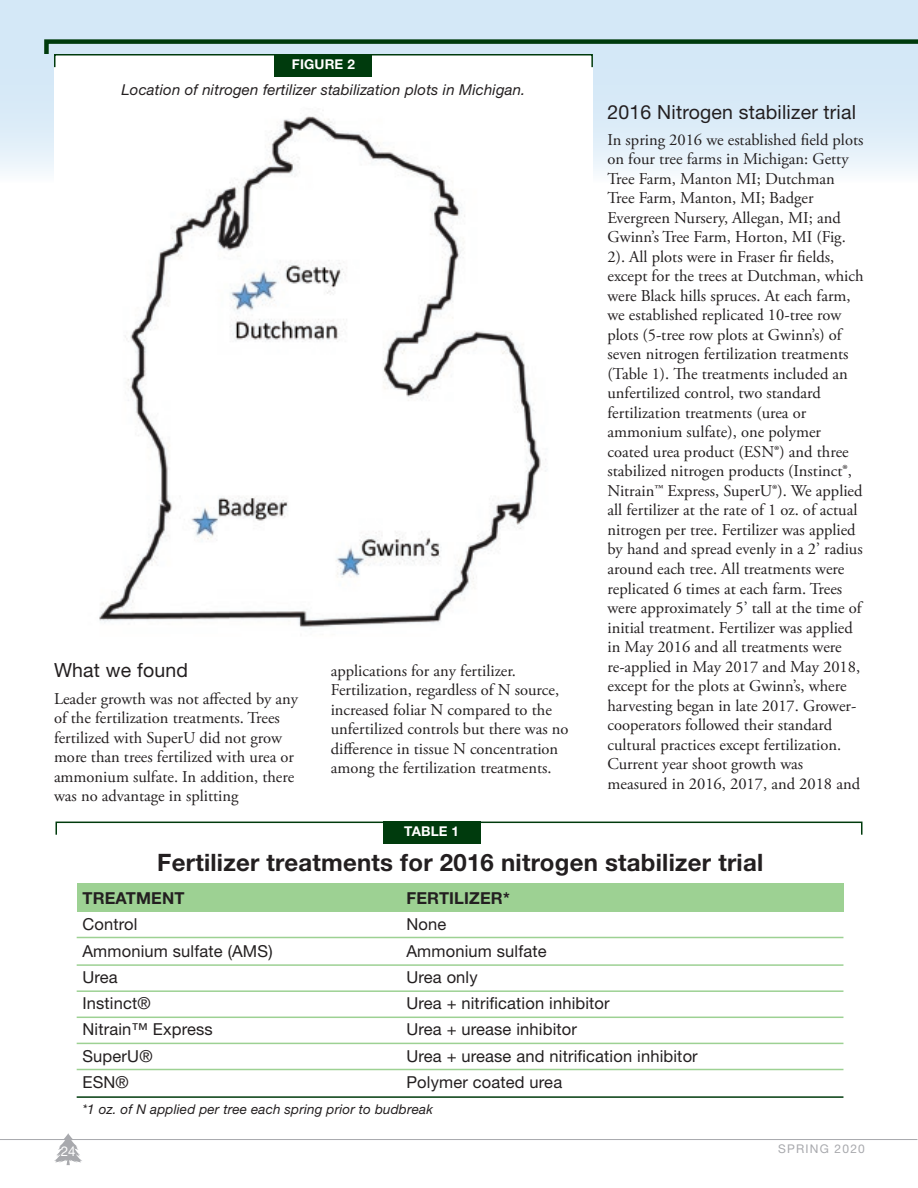
<style>
.page{position:relative;width:918px;height:1188px;background:#fff}
.page>*{position:absolute;margin:0;border:0;box-sizing:border-box;transform-origin:0 0}
.t1{font:700 24px "Helvetica Neue LT Std";letter-spacing:.01em;color:#231f20}
.t2{font:19.5px "Helvetica Neue LT Std";letter-spacing:.01em;color:#231f20}
.t3{font:16.5px/19.5px "Adobe Garamond Pro";color:#231f20}
.t4{font:16.5px "Helvetica Neue LT Std";letter-spacing:.01em;color:#231f20}
.t5{font:700 16.5px "Helvetica Neue LT Std";letter-spacing:.01em;color:#231f20}
.t6{font:italic 15px "Helvetica Neue LT Std";letter-spacing:.01em;color:#231f20}
.t7{font:italic 13.5px "Helvetica Neue LT Std";letter-spacing:.01em;color:#231f20}
.t8{font:700 13.5px "Helvetica Neue LT Std";letter-spacing:.01em;color:#fff}
.t9{font:13.5px "Helvetica Neue LT Std";color:#fff}
.t10{font:12px "Helvetica Neue LT Std";letter-spacing:.1em;color:#a8a9ad}
</style>
<div class="page">
<hr style="left:0;top:1139px;width:917px;height:1px;background:#a8a9ad">
<svg style="left:54px;top:1133px;width:28px;height:32px"></svg>
<div style="left:0;top:0;width:918px;height:183px;background:linear-gradient(to bottom,#cce4f6,#ebf4fb)"></div>
<div style="left:77px;top:883px;width:766px;height:29px;background:#9dd193"></div>
<div style="left:54px;top:54px;width:539px;height:596px;background:#fff"></div>
<img style="left:99px;top:116px;width:447px;height:513px">
<div style="left:275px;top:54px;width:97px;height:22px;background:#003b0d"></div>
<div style="left:56px;top:822px;width:806px;height:13px;border:2px solid #003b0d"></div>
<div style="left:383px;top:822px;width:98px;height:22px;background:#003b0d"></div>
<hr style="left:77px;top:937px;width:766px;height:1px;background:#9dd193">
<hr style="left:77px;top:964px;width:766px;height:2px;background:#9dd193">
<hr style="left:77px;top:990px;width:766px;height:2px;background:#9dd193">
<hr style="left:77px;top:1017px;width:766px;height:1px;background:#9dd193">
<hr style="left:77px;top:1043px;width:766px;height:1px;background:#9dd193">
<hr style="left:77px;top:1069px;width:766px;height:1px;background:#9dd193">
<hr style="left:77px;top:1096px;width:766px;height:2px;background:#003b0d">
<svg style="left:44px;top:39px;width:874px;height:17px;background:#8fafaa"></svg>
<p class="t8" style="left:292px;top:56px;width:64px">FIGURE 2</p>
<p class="t6" style="left:122px;top:81px;width:405px">Location of nitrogen fertilizer stabilization plots in Michigan.</p>
<p class="t2" style="left:54px;top:659px;width:136px">What we found</p>
<p class="t3" style="left:54px;top:689px;width:246px">Leader growth was not affected by any of the fertilization treatments. Trees fertilized with SuperU did not grow more than trees fertilized with urea or ammonium sulfate. In addition, there was no advantage in splitting</p>
<p class="t3" style="left:331px;top:661px;width:239px">applications for any fertilizer.<br>Fertilization, regardless of N source, increased foliar N compared to the unfertilized controls but there was no difference in tissue N concentration among the fertilization treatments.</p>
<p class="t8" style="left:404px;top:823px;width:56px">TABLE 1</p>
<p class="t2" style="left:608px;top:100px;width:250px">2016 Nitrogen stabilizer trial</p>
<p class="t3" style="left:608px;top:131px;width:258px">In spring 2016 we established field plots on four tree farms in Michigan: Getty Tree Farm, Manton MI; Dutchman Tree Farm, Manton, MI; Badger Evergreen Nursery, Allegan, MI; and Gwinn’s Tree Farm, Horton, MI (Fig.<br>2). All plots were in Fraser fir fields, except for the trees at Dutchman, which were Black hills spruces. At each farm, we established replicated 10-tree row plots (5-tree row plots at Gwinn’s) of seven nitrogen fertilization treatments (Table 1). The treatments included an unfertilized control, two standard fertilization treatments (urea or ammonium sulfate), one polymer coated urea product (ESN®) and three stabilized nitrogen products (Instinct®, Nitrain™ Express, SuperU®). We applied all fertilizer at the rate of 1 oz. of actual nitrogen per tree. Fertilizer was applied by hand and spread evenly in a 2’ radius around each tree. All treatments were replicated 6 times at each farm. Trees were approximately 5’ tall at the time of initial treatment. Fertilizer was applied in May 2016 and all treatments were re-applied in May 2017 and May 2018, except for the plots at Gwinn’s, where harvesting began in late 2017. Grower&shy;cooperators followed their standard cultural practices except fertilization.<br>Current year shoot growth was measured in 2016, 2017, and 2018 and</p>
<h1 class="t1" style="left:157px;top:848px;width:607px">Fertilizer treatments for 2016 nitrogen stabilizer trial</h1>
<p class="t5" style="left:82px;top:888px;width:104px">TREATMENT</p>
<p class="t5" style="left:406px;top:888px;width:105px">FERTILIZER*</p>
<p class="t4" style="left:82px;top:915px;width:57px">Control</p>
<p class="t4" style="left:406px;top:915px;width:41px">None</p>
<p class="t4" style="left:82px;top:941px;width:192px">Ammonium sulfate (AMS)</p>
<p class="t4" style="left:406px;top:941px;width:142px">Ammonium sulfate</p>
<p class="t4" style="left:82px;top:967px;width:37px">Urea</p>
<p class="t4" style="left:406px;top:967px;width:73px">Urea only</p>
<p class="t4" style="left:82px;top:994px;width:70px">Instinct®</p>
<p class="t4" style="left:406px;top:994px;width:205px">Urea + nitrification inhibitor</p>
<p class="t4" style="left:82px;top:1020px;width:132px">Nitrain™ Express</p>
<p class="t4" style="left:406px;top:1020px;width:172px">Urea + urease inhibitor</p>
<p class="t4" style="left:82px;top:1046px;width:72px">SuperU®</p>
<p class="t4" style="left:406px;top:1046px;width:293px">Urea + urease and nitrification inhibitor</p>
<p class="t4" style="left:82px;top:1072px;width:48px">ESN®</p>
<p class="t4" style="left:406px;top:1072px;width:157px">Polymer coated urea</p>
<p class="t7" style="left:82px;top:1101px;width:352px">*1 oz. of N applied per tree each spring prior to budbreak</p>
<p class="t9" style="left:61px;top:1143px;width:17px">24</p>
<p class="t10" style="left:778px;top:1142px;width:88px">SPRING 2020</p>
</div>
